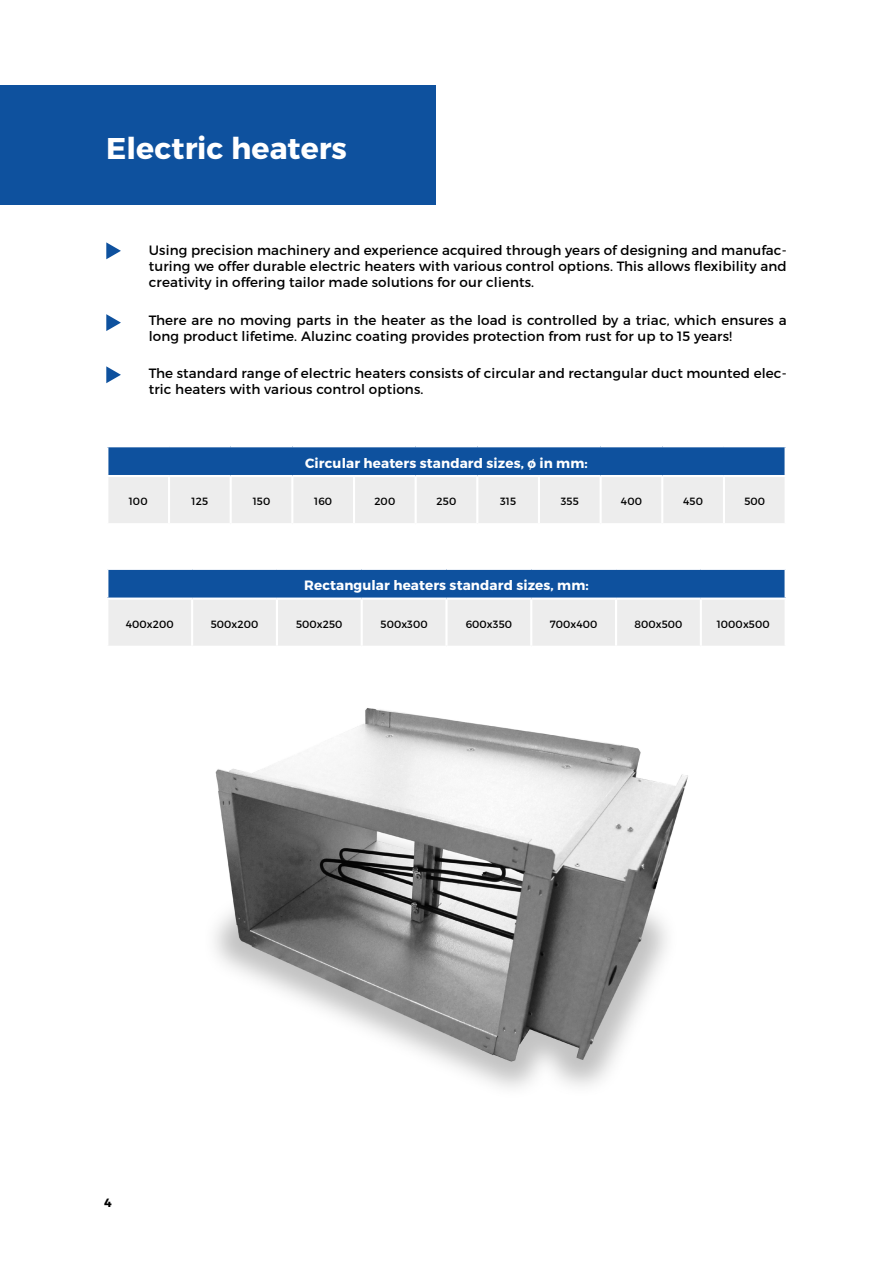
<style>
.page{position:relative;width:893px;height:1263px;background:#fff}
.page>*{position:absolute;margin:0;border:0;box-sizing:border-box;transform-origin:0 0}
.t1{font:700 30px "Montserrat";color:#fff}
.t2{font:13.5px/16.2px "Montserrat";letter-spacing:.01em;color:#000}
.t3{font:700 13.5px "Montserrat";letter-spacing:.01em;color:#fff}
.t4{font:700 12px "Montserrat";color:#000}
.t5{font:10.5px "Montserrat";letter-spacing:.01em;color:#000}
</style>
<div class="page">
<div style="left:0;top:85px;width:436px;height:119px;background:#0e519e"></div>
<div style="left:107px;top:446px;width:679px;height:30px;background:#0e519e"></div>
<div style="left:108px;top:477px;width:676px;height:46px;background:#ededed"></div>
<hr style="left:106px;top:445px;width:63px;height:2px;background:#fff">
<hr style="left:106px;top:447px;width:2px;height:28px;background:#fff">
<hr style="left:169px;top:445px;width:62px;height:2px;background:#fff">
<hr style="left:231px;top:445px;width:61px;height:2px;background:#fff">
<hr style="left:292px;top:445px;width:62px;height:2px;background:#fff">
<hr style="left:354px;top:445px;width:62px;height:2px;background:#fff">
<hr style="left:416px;top:445px;width:61px;height:2px;background:#fff">
<hr style="left:477px;top:445px;width:62px;height:2px;background:#fff">
<hr style="left:539px;top:445px;width:62px;height:2px;background:#fff">
<hr style="left:601px;top:445px;width:61px;height:2px;background:#fff">
<hr style="left:662px;top:445px;width:62px;height:2px;background:#fff">
<hr style="left:724px;top:445px;width:63px;height:2px;background:#fff">
<hr style="left:784px;top:447px;width:3px;height:28px;background:#fff">
<hr style="left:106px;top:475px;width:63px;height:2px;background:#fff">
<hr style="left:169px;top:475px;width:62px;height:2px;background:#fff">
<hr style="left:168px;top:477px;width:2px;height:46px;background:#fff">
<hr style="left:231px;top:475px;width:61px;height:2px;background:#fff">
<hr style="left:230px;top:477px;width:2px;height:46px;background:#fff">
<hr style="left:292px;top:475px;width:62px;height:2px;background:#fff">
<hr style="left:291px;top:477px;width:2px;height:46px;background:#fff">
<hr style="left:354px;top:475px;width:62px;height:2px;background:#fff">
<hr style="left:353px;top:477px;width:2px;height:46px;background:#fff">
<hr style="left:416px;top:475px;width:61px;height:2px;background:#fff">
<hr style="left:415px;top:477px;width:2px;height:46px;background:#fff">
<hr style="left:477px;top:475px;width:62px;height:2px;background:#fff">
<hr style="left:476px;top:477px;width:2px;height:46px;background:#fff">
<hr style="left:539px;top:475px;width:62px;height:2px;background:#fff">
<hr style="left:538px;top:477px;width:2px;height:46px;background:#fff">
<hr style="left:601px;top:475px;width:61px;height:2px;background:#fff">
<hr style="left:600px;top:477px;width:2px;height:46px;background:#fff">
<hr style="left:662px;top:475px;width:62px;height:2px;background:#fff">
<hr style="left:661px;top:477px;width:2px;height:46px;background:#fff">
<hr style="left:724px;top:475px;width:63px;height:2px;background:#fff">
<hr style="left:723px;top:477px;width:2px;height:46px;background:#fff">
<div style="left:107px;top:569px;width:679px;height:30px;background:#0e519e"></div>
<div style="left:108px;top:600px;width:676px;height:46px;background:#ededed"></div>
<hr style="left:106px;top:568px;width:86px;height:2px;background:#fff">
<hr style="left:106px;top:570px;width:2px;height:27px;background:#fff">
<hr style="left:192px;top:568px;width:85px;height:2px;background:#fff">
<hr style="left:277px;top:568px;width:85px;height:2px;background:#fff">
<hr style="left:362px;top:568px;width:84px;height:2px;background:#fff">
<hr style="left:446px;top:568px;width:85px;height:2px;background:#fff">
<hr style="left:531px;top:568px;width:85px;height:2px;background:#fff">
<hr style="left:616px;top:568px;width:85px;height:2px;background:#fff">
<hr style="left:701px;top:568px;width:86px;height:2px;background:#fff">
<hr style="left:784px;top:570px;width:3px;height:27px;background:#fff">
<hr style="left:106px;top:597px;width:86px;height:3px;background:#fff">
<hr style="left:192px;top:597px;width:85px;height:3px;background:#fff">
<hr style="left:191px;top:600px;width:2px;height:46px;background:#fff">
<hr style="left:277px;top:597px;width:85px;height:3px;background:#fff">
<hr style="left:276px;top:600px;width:2px;height:46px;background:#fff">
<hr style="left:362px;top:597px;width:84px;height:3px;background:#fff">
<hr style="left:361px;top:600px;width:2px;height:46px;background:#fff">
<hr style="left:446px;top:597px;width:85px;height:3px;background:#fff">
<hr style="left:445px;top:600px;width:3px;height:46px;background:#fff">
<hr style="left:531px;top:597px;width:85px;height:3px;background:#fff">
<hr style="left:530px;top:600px;width:2px;height:46px;background:#fff">
<hr style="left:616px;top:597px;width:85px;height:3px;background:#fff">
<hr style="left:615px;top:600px;width:2px;height:46px;background:#fff">
<hr style="left:701px;top:597px;width:86px;height:3px;background:#fff">
<hr style="left:700px;top:600px;width:2px;height:46px;background:#fff">
<svg style="left:106px;top:242px;width:15px;height:17px"></svg>
<svg style="left:106px;top:314px;width:15px;height:17px"></svg>
<svg style="left:106px;top:366px;width:15px;height:17px"></svg>
<img style="left:214px;top:708px;width:474px;height:380px">
<h1 class="t1" style="left:106px;top:130px;width:242px">Electric heaters</h1>
<p class="t2" style="left:149px;top:242px;width:639px;text-align:justify">Using precision machinery and experience acquired through years of designing and manufac&shy;turing we offer durable electric heaters with various control options. This allows flexibility and creativity in offering tailor made solutions for our clients.</p>
<p class="t2" style="left:149px;top:312px;width:639px">There are no moving parts in the heater as the load is controlled by a triac, which ensures a long product lifetime. Aluzinc coating provides protection from rust for up to 15 years!</p>
<p class="t2" style="left:149px;top:365px;width:639px">The standard range of electric heaters consists of circular and rectangular duct mounted elec&shy;tric heaters with various control options.</p>
<p class="t3" style="left:305px;top:454px;width:284px">Circular heaters standard sizes, ø in mm:</p>
<p class="t5" style="left:129px;top:495px;width:20px">100</p>
<p class="t5" style="left:192px;top:495px;width:18px">125</p>
<p class="t5" style="left:253px;top:495px;width:19px">150</p>
<p class="t5" style="left:314px;top:495px;width:19px">160</p>
<p class="t5" style="left:374px;top:495px;width:22px">200</p>
<p class="t5" style="left:437px;top:495px;width:21px">250</p>
<p class="t5" style="left:500px;top:495px;width:17px">315</p>
<p class="t5" style="left:561px;top:495px;width:19px">355</p>
<p class="t5" style="left:621px;top:495px;width:23px">400</p>
<p class="t5" style="left:683px;top:495px;width:21px">450</p>
<p class="t5" style="left:744px;top:495px;width:22px">500</p>
<p class="t3" style="left:304px;top:577px;width:286px">Rectangular heaters standard sizes, mm:</p>
<p class="t5" style="left:126px;top:618px;width:49px">400x200</p>
<p class="t5" style="left:211px;top:618px;width:49px">500x200</p>
<p class="t5" style="left:296px;top:618px;width:48px">500x250</p>
<p class="t5" style="left:380px;top:618px;width:49px">500x300</p>
<p class="t5" style="left:466px;top:618px;width:48px">600x350</p>
<p class="t5" style="left:550px;top:618px;width:49px">700x400</p>
<p class="t5" style="left:634px;top:618px;width:50px">800x500</p>
<p class="t5" style="left:717px;top:618px;width:54px">1000x500</p>
<p class="t4" style="left:104px;top:1195px;width:9px">4</p>
</div>
